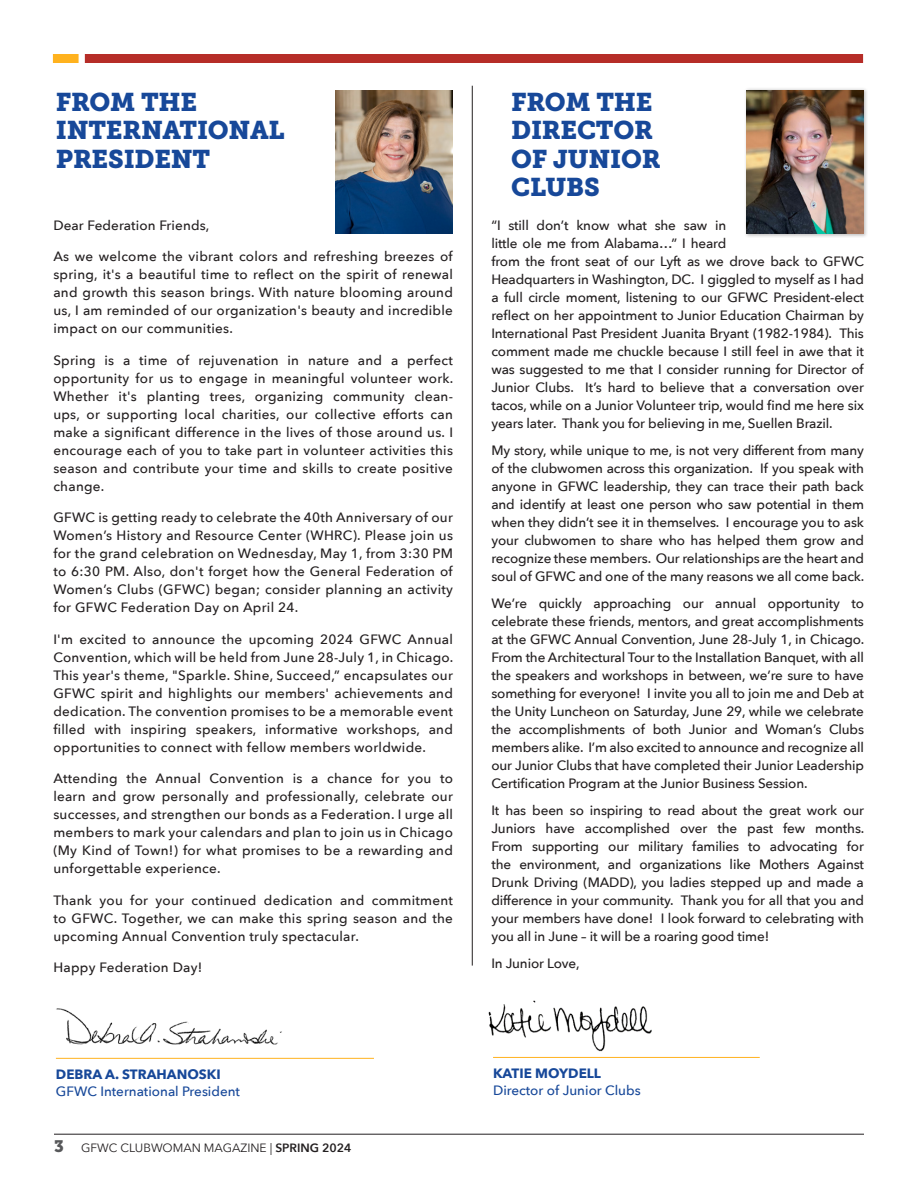
<style>
.page{position:relative;width:918px;height:1188px;background:#fff}
.page>*{position:absolute;margin:0;border:0;box-sizing:border-box;transform-origin:0 0}
.t1{font:25.5px/28.5px "Museo Slab 900";letter-spacing:-.01em;color:#174899}
.t2{font:500 13.5px/18px "Avenir Next";letter-spacing:-.01em;color:#231f20;text-align:justify}
.t3{font:500 13.5px/17.2px "Avenir Next";color:#174899}
.t4{font:500 13.5px "Avenir Next";letter-spacing:.01em;color:#231f20}
.t5{font:500 13.5px "Avenir Next";letter-spacing:.02em;color:#231f20}
.t6{font:12px "Avenir Next";color:#231f20}
.s1{font-weight:700}
.s2{font-family:"Museo Slab 900";font-size:16.5px;color:#57585a}
.s3{font-weight:600}
</style>
<div class="page">
<hr style="left:54px;top:1134px;width:810px;height:1px;background:#231f20">
<img style="left:488px;top:1000px;width:167px;height:57px">
<hr style="left:493px;top:1057px;width:267px;height:1px;background:#ffb21e">
<img style="left:56px;top:1008px;width:226px;height:37px">
<hr style="left:56px;top:1058px;width:318px;height:1px;background:#ffb21e">
<div style="left:85px;top:54px;width:778px;height:9px;background:#b62d28"></div>
<div style="left:53px;top:54px;width:26px;height:9px;background:#ffb21e"></div>
<hr style="left:472px;top:86px;width:1px;height:880px;background:#231f20">
<img style="left:336px;top:90px;width:117px;height:144px">
<div style="left:744px;top:87px;width:124px;height:151px;background:#231f20;opacity:.29"></div>
<img style="left:747px;top:90px;width:117px;height:144px">
<p class="t1" style="left:56px;top:88px;width:230px">FROM THE<br>INTERNATIONAL<br>PRESIDENT</p>
<p class="t1" style="left:511px;top:88px;width:151px">FROM THE<br>DIRECTOR<br>OF JUNIOR<br>CLUBS</p>
<p class="t4" style="left:53px;top:213px;width:158px">Dear Federation Friends,</p>
<p class="t2" style="left:53px;top:247px;width:401px">As we welcome the vibrant colors and refreshing breezes of spring, it's a beautiful time to reflect on the spirit of renewal and growth this season brings. With nature blooming around us, I am reminded of our organization's beauty and incredible impact on our communities.</p>
<p class="t2" style="left:53px;top:350px;width:402px">Spring is a time of rejuvenation in nature and a perfect opportunity for us to engage in meaningful volunteer work.<br>Whether it's planting trees, organizing community clean&shy;ups, or supporting local charities, our collective efforts can make a significant difference in the lives of those around us. I encourage each of you to take part in volunteer activities this season and contribute your time and skills to create positive change.</p>
<p class="t2" style="left:53px;top:508px;width:401px">GFWC is getting ready to celebrate the 40th Anniversary of our Women’s History and Resource Center (WHRC). Please join us for the grand celebration on Wednesday, May 1, from 3:30 PM to 6:30 PM. Also, don't forget how the General Federation of Women’s Clubs (GFWC) began; consider planning an activity for GFWC Federation Day on April 24.</p>
<p class="t2" style="left:53px;top:629px;width:402px">I'm excited to announce the upcoming 2024 GFWC Annual Convention, which will be held from June 28-July 1, in Chicago.<br>This year's theme, "Sparkle. Shine, Succeed,” encapsulates our GFWC spirit and highlights our members' achievements and dedication. The convention promises to be a memorable event filled with inspiring speakers, informative workshops, and opportunities to connect with fellow members worldwide.</p>
<p class="t2" style="left:53px;top:769px;width:401px">Attending the Annual Convention is a chance for you to learn and grow personally and professionally, celebrate our successes, and strengthen our bonds as a Federation. I urge all members to mark your calendars and plan to join us in Chicago (My Kind of Town!) for what promises to be a rewarding and unforgettable experience.</p>
<p class="t2" style="left:53px;top:890px;width:401px">Thank you for your continued dedication and commitment to GFWC. Together, we can make this spring season and the upcoming Annual Convention truly spectacular.</p>
<p class="t5" style="left:53px;top:956px;width:151px">Happy Federation Day!</p>
<p class="t2" style="left:491px;top:216px;width:374px;text-align:left">“I still don’t know what she saw in<br>little ole me from Alabama…” I heard<br>from the front seat of our Lyft as we drove back to GFWC Headquarters in Washington, DC. I giggled to myself as I had a full circle moment, listening to our GFWC President-elect reflect on her appointment to Junior Education Chairman by International Past President Juanita Bryant (1982-1984). This comment made me chuckle because I still feel in awe that it was suggested to me that I consider running for Director of Junior Clubs. It’s hard to believe that a conversation over tacos, while on a Junior Volunteer trip, would find me here six years later. Thank you for believing in me, Suellen Brazil.</p>
<p class="t2" style="left:491px;top:441px;width:375px">My story, while unique to me, is not very different from many of the clubwomen across this organization. If you speak with anyone in GFWC leadership, they can trace their path back and identify at least one person who saw potential in them when they didn’t see it in themselves. I encourage you to ask your clubwomen to share who has helped them grow and recognize these members. Our relationships are the heart and soul of GFWC and one of the many reasons we all come back.</p>
<p class="t2" style="left:491px;top:594px;width:374px">We’re quickly approaching our annual opportunity to celebrate these friends, mentors, and great accomplishments at the GFWC Annual Convention, June 28-July 1, in Chicago.<br>From the Architectural Tour to the Installation Banquet, with all the speakers and workshops in between, we’re sure to have something for everyone! I invite you all to join me and Deb at the Unity Luncheon on Saturday, June 29, while we celebrate the accomplishments of both Junior and Woman’s Clubs members alike. I’m also excited to announce and recognize all our Junior Clubs that have completed their Junior Leadership Certification Program at the Junior Business Session.</p>
<p class="t2" style="left:491px;top:801px;width:375px">It has been so inspiring to read about the great work our Juniors have accomplished over the past few months.<br>From supporting our military families to advocating for the environment, and organizations like Mothers Against Drunk Driving (MADD), you ladies stepped up and made a difference in your community. Thank you for all that you and your members have done! I look forward to celebrating with you all in June – it will be a roaring good time!</p>
<p class="t2" style="left:491px;top:954px;width:90px">In Junior Love,</p>
<p class="t3" style="left:56px;top:1065px;width:186px"><span class="s1">DEBRA A. STRAHANOSKI<br></span>GFWC International President</p>
<p class="t6" style="left:54px;top:1137px;width:299px"><span class="s2">3</span> GFWC CLUBWOMAN MAGAZINE | <span class="s3">SPRING 2024</span></p>
<p class="t3" style="left:493px;top:1064px;width:149px"><span class="s1">KATIE MOYDELL<br></span>Director of Junior Clubs</p>
</div>
